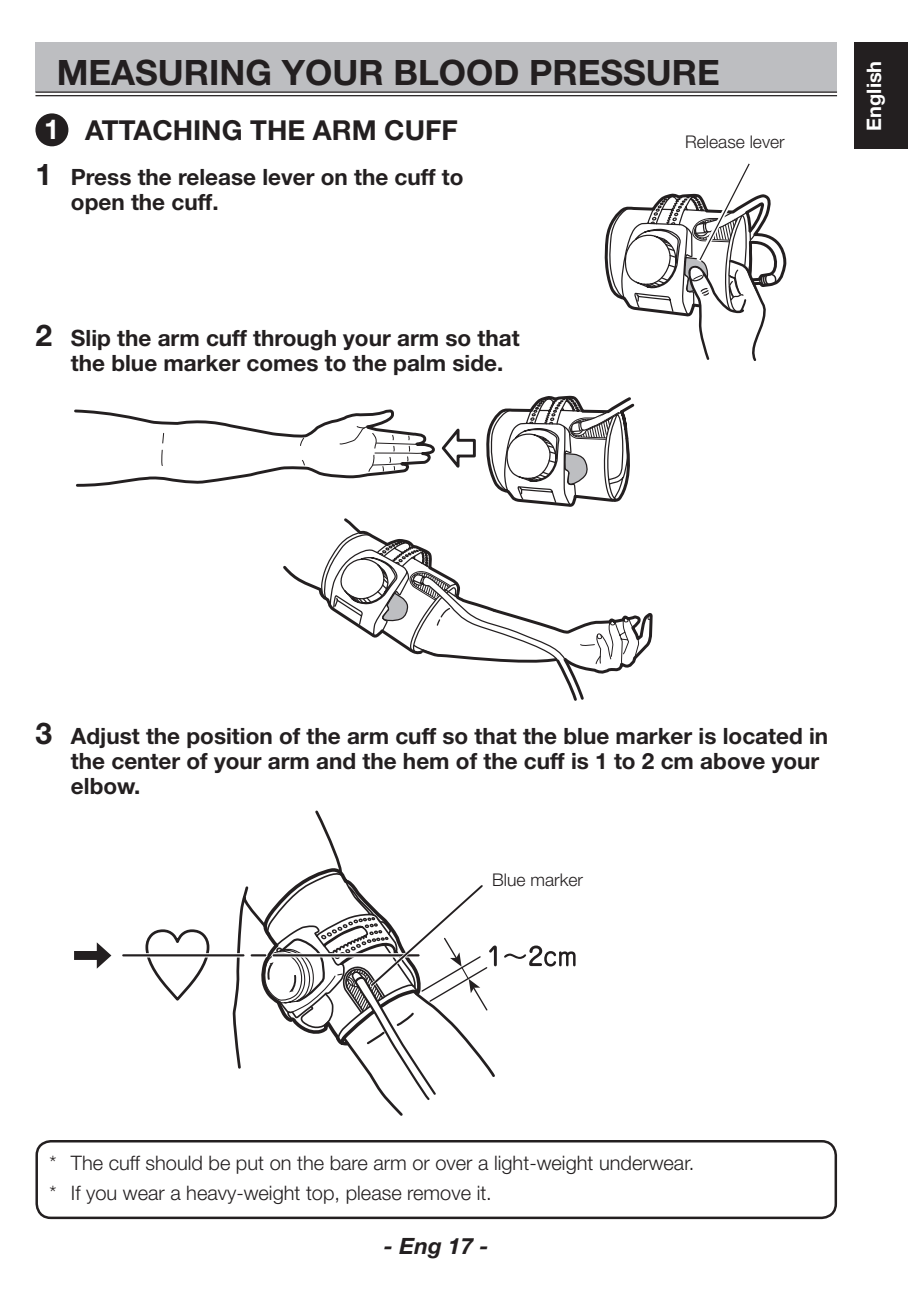
<style>
.page{position:relative;width:908px;height:1290px;background:#fff}
.page>*{position:absolute;margin:0;border:0;box-sizing:border-box;transform-origin:0 0}
.t1{font:700 35px "Helvetica Neue LT";color:#231f20}
.t2{font:700 27.5px "Helvetica Neue LT";color:#231f20}
.t3{font:700 22.5px/25px "Helvetica Neue LT";color:#231f20}
.t4{font:italic 700 22.5px "Helvetica Neue LT";color:#231f20}
.t5{font:300 20px/29.5px "Helvetica Neue LT";color:#231f20}
.t6{font:700 20px "Helvetica Neue LT";color:#fff}
.t7{font:300 17.5px "Helvetica Neue LT";color:#231f20}
.s1{color:#fff}
.s2{font-size:30px}
</style>
<div class="page">
<div style="left:854px;top:43px;width:53px;height:106px;background:#231f20"></div>
<div style="left:35px;top:43px;width:801px;height:49px;background:#bdbec1"></div>
<hr style="left:35px;top:92px;width:801px;height:1px;background:#231f20">
<hr style="left:35px;top:95px;width:801px;height:1px;background:#231f20">
<svg style="left:74px;top:396px;width:577px;height:305px"></svg>
<svg style="left:604px;top:164px;width:182px;height:197px"></svg>
<svg style="left:504px;top:945px;width:71px;height:21px"></svg>
<svg style="left:74px;top:942px;width:37px;height:27px"></svg>
<svg style="left:315px;top:810px;width:182px;height:306px"></svg>
<svg style="left:123px;top:864px;width:373px;height:238px"></svg>
<div style="left:35px;top:1140px;width:801px;height:79px;border:2px solid #231f20;border-radius:14px"></div>
<div style="left:35px;top:113px;width:33px;height:33px;background:#231f20;border-radius:50%"></div>
<h1 class="t1" style="left:57px;top:60px;width:664px">MEASURING YOUR BLOOD PRESSURE</h1>
<p class="t2" style="left:44px;top:120px;width:415px"><span class="s1">1</span> ATTACHING THE ARM CUFF</p>
<p class="t3" style="left:71px;top:167px;width:394px;text-indent:-35px"><span class="s2">1</span> Press the release lever on the cuff to open the cuff.</p>
<p class="t3" style="left:71px;top:328px;width:450px;text-indent:-35px"><span class="s2">2</span> Slip the arm cuff through your arm so that the blue marker comes to the palm side.</p>
<p class="t7" style="left:684px;top:136px;width:101px">Release lever</p>
<p class="t6" style="left:866px;top:131px;width:71px;rotate:-90deg">English</p>
<p class="t3" style="left:71px;top:725px;width:758px;text-indent:-35px"><span class="s2">3</span> Adjust the position of the arm cuff so that the blue marker is located in the center of your arm and the hem of the cuff is 1 to 2 cm above your elbow.</p>
<p class="t7" style="left:492px;top:873px;width:92px">Blue marker</p>
<p class="t5" style="left:50px;top:1150px;width:646px">* The cuff should be put on the bare arm or over a light-weight underwear. * If you wear a heavy-weight top, please remove it.</p>
<p class="t4" style="left:384px;top:1238px;width:106px">- Eng 17 -</p>
</div>
